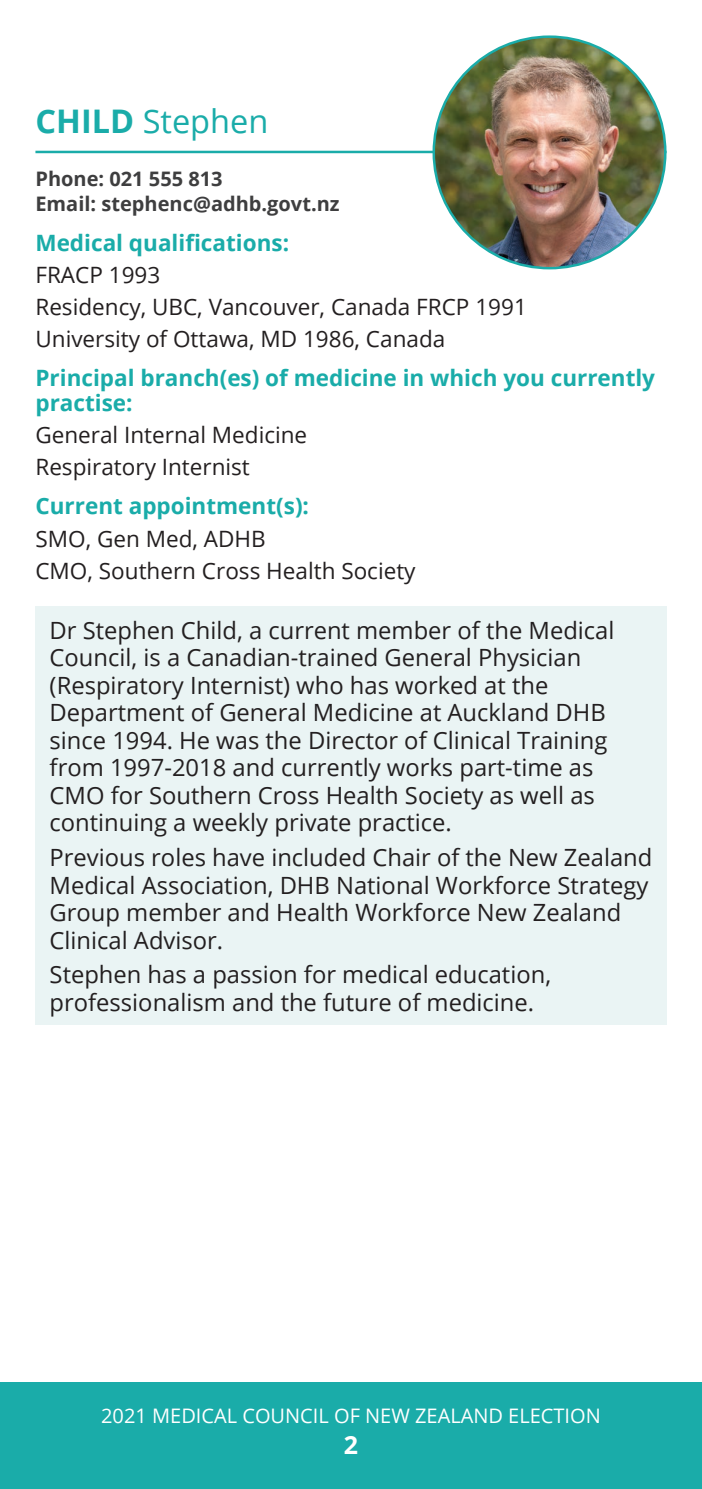
<style>
.page{position:relative;width:702px;height:1489px;background:#fff}
.page>*{position:absolute;margin:0;border:0;box-sizing:border-box;transform-origin:0 0}
.t1{font:32.5px "Open Sans";color:#1aaca9}
.t2{font:700 25px "Open Sans";color:#fff}
.t3{font:23.75px/27.5px "Open Sans";color:#231f20}
.t4{font:22.5px/32px "Open Sans";color:#231f20}
.t5{font:700 22.5px/25px "Open Sans";color:#1aaca9}
.t6{font:700 20px/25px "Open Sans";color:#3e3e3f}
.t7{font:20px "Open Sans";color:#fff}
.s1{font-weight:700}
</style>
<div class="page">
<div style="left:0;top:1382px;width:702px;height:106px;background:#1aaca9"></div>
<hr style="left:35px;top:151px;width:631px;height:2px;background:#1aaca9">
<div style="left:35px;top:606px;width:631px;height:418px;background:#eaf4f4"></div>
<img style="left:434px;top:37px;width:231px;height:231px;border-radius:116px">
<h1 class="t1" style="left:35px;top:99px;width:234px"><span class="s1">CHILD</span> Stephen</h1>
<p class="t6" style="left:35px;top:166px;width:306px">Phone: 021 555 813<br>Email: stephenc@adhb.govt.nz</p>
<p class="t5" style="left:35px;top:229px;width:255px">Medical qualifications:</p>
<p class="t4" style="left:35px;top:258px;width:493px">FRACP 1993<br>Residency, UBC, Vancouver, Canada FRCP 1991<br>University of Ottawa, MD 1986, Canada</p>
<p class="t5" style="left:35px;top:365px;width:621px">Principal branch(es) of medicine in which you currently practise:</p>
<p class="t4" style="left:35px;top:418px;width:273px">General Internal Medicine<br>Respiratory Internist</p>
<p class="t5" style="left:35px;top:493px;width:275px">Current appointment(s):</p>
<p class="t4" style="left:35px;top:522px;width:381px">SMO, Gen Med, ADHB<br>CMO, Southern Cross Health Society</p>
<p class="t3" style="left:50px;top:615px;width:566px">Dr Stephen Child, a current member of the Medical Council, is a Canadian-trained General Physician (Respiratory Internist) who has worked at the Department of General Medicine at Auckland DHB since 1994. He was the Director of Clinical Training from 1997-2018 and currently works part-time as CMO for Southern Cross Health Society as well as continuing a weekly private practice.</p>
<p class="t3" style="left:50px;top:843px;width:604px">Previous roles have included Chair of the New Zealand Medical Association, DHB National Workforce Strategy Group member and Health Workforce New Zealand Clinical Advisor.</p>
<p class="t3" style="left:50px;top:960px;width:503px">Stephen has a passion for medical education, professionalism and the future of medicine.</p>
<p class="t7" style="left:101px;top:1401px;width:501px">2021 MEDICAL COUNCIL OF NEW ZEALAND ELECTION</p>
<p class="t2" style="left:344px;top:1426px;width:16px">2</p>
</div>
